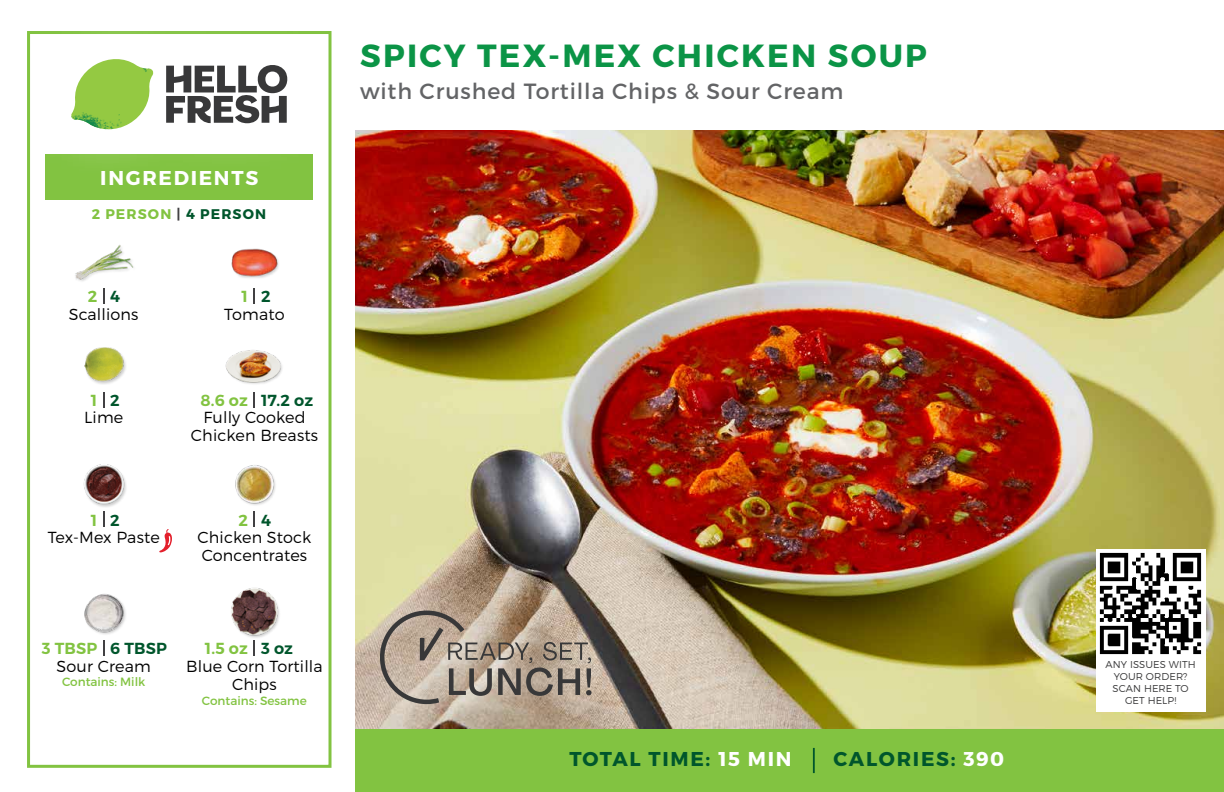
<style>
.page{position:relative;width:1224px;height:792px;background:#fff}
.page>*{position:absolute;margin:0;border:0;box-sizing:border-box;transform-origin:0 0}
.t1{font:700 32px "Montserrat";letter-spacing:.07em;color:#0b9446}
.t2{font:22px "Montserrat";letter-spacing:.04em;color:#636466}
.t3{font:700 20px "Montserrat";letter-spacing:.085em;color:#00562c}
.t4{font:700 20px "Montserrat";letter-spacing:.085em;color:#fff}
.t5{font:300 16px/18px "Montserrat";letter-spacing:.01em;color:#000;text-align:center}
.t6{font:600 16px "Montserrat";letter-spacing:.01em;color:#82c341}
.t7{font:600 16px "Montserrat";letter-spacing:.01em;color:#00562c}
.t8{font:700 14px "Montserrat";letter-spacing:.08em;color:#82c341}
.t9{font:12px "Montserrat";color:#82c341}
.t10{font:300 10px/12px "Montserrat";letter-spacing:.01em;color:#383839;text-align:center}
.s1{color:#414042}
.s2{color:#00562c}
.s3{color:#fff}
</style>
<div class="page">
<img style="left:356px;top:130px;width:868px;height:599px">
<div style="left:356px;top:729px;width:868px;height:63px;background:#82c341"></div>
<div style="left:45px;top:154px;width:268px;height:46px;background:#82c341"></div>
<div style="left:27px;top:31px;width:305px;height:737px;border:3px solid #82c341"></div>
<hr style="left:813px;top:748px;width:2px;height:25px;background:#00562c">
<img style="left:75px;top:245px;width:59px;height:36px">
<img style="left:231px;top:248px;width:48px;height:30px">
<img style="left:84px;top:347px;width:42px;height:37px">
<img style="left:225px;top:350px;width:57px;height:43px">
<img style="left:83px;top:464px;width:43px;height:43px">
<img style="left:235px;top:465px;width:41px;height:40px">
<img style="left:84px;top:594px;width:42px;height:41px">
<div style="left:232px;top:588px;width:49px;height:51px;background:#000;opacity:.2"></div>
<img style="left:231px;top:588px;width:50px;height:47px">
<svg style="left:159px;top:529px;width:13px;height:23px"></svg>
<div style="left:22px;top:8px;width:318px;height:173px;background:#fff;opacity:.75"></div>
<svg style="left:166px;top:63px;width:121px;height:60px"></svg>
<svg style="left:71px;top:59px;width:82px;height:70px"></svg>
<img style="left:116px;top:59px;width:37px;height:31px">
<img style="left:71px;top:86px;width:75px;height:13px">
<img style="left:71px;top:90px;width:72px;height:39px">
<img style="left:114px;top:99px;width:32px;height:30px">
<div style="left:1096px;top:655px;width:110px;height:57px;background:#fff"></div>
<div style="left:1096px;top:549px;width:110px;height:110px;background:#fff"></div>
<img style="left:1099px;top:552px;width:103px;height:103px">
<div style="left:356px;top:586px;width:260px;height:142px;background:#fff;opacity:.9"></div>
<svg style="left:378px;top:608px;width:214px;height:98px;background:#aa9b8b"></svg>
<svg style="left:254px;top:288px;width:1px;height:16px"></svg>
<svg style="left:103px;top:288px;width:1px;height:16px"></svg>
<svg style="left:254px;top:392px;width:1px;height:15px"></svg>
<svg style="left:103px;top:392px;width:1px;height:15px"></svg>
<svg style="left:254px;top:511px;width:1px;height:15px"></svg>
<svg style="left:103px;top:511px;width:1px;height:15px"></svg>
<svg style="left:254px;top:640px;width:1px;height:15px"></svg>
<svg style="left:103px;top:640px;width:1px;height:15px"></svg>
<p class="t4" style="left:100px;top:165px;width:159px">INGREDIENTS</p>
<p class="t8" style="left:92px;top:205px;width:176px">2 PERSON <span class="s1">|</span> <span class="s2">4 PERSON</span></p>
<p class="t7" style="left:110px;top:287px;width:11px">4</p>
<p class="t7" style="left:261px;top:287px;width:11px">2</p>
<p class="t6" style="left:88px;top:287px;width:11px">2</p>
<p class="t6" style="left:242px;top:287px;width:8px">1</p>
<p class="t5" style="left:69px;top:305px;width:71px">Scallions</p>
<p class="t5" style="left:224px;top:305px;width:62px">Tomato</p>
<p class="t7" style="left:110px;top:390px;width:11px">2</p>
<p class="t7" style="left:261px;top:390px;width:54px">17.2 oz</p>
<p class="t6" style="left:91px;top:390px;width:8px">1</p>
<p class="t6" style="left:201px;top:390px;width:49px">8.6 oz</p>
<p class="t5" style="left:84px;top:408px;width:41px">Lime</p>
<p class="t5" style="left:191px;top:408px;width:129px">Fully Cooked<br>Chicken Breasts</p>
<p class="t7" style="left:110px;top:510px;width:11px">2</p>
<p class="t7" style="left:261px;top:510px;width:11px">4</p>
<p class="t6" style="left:91px;top:510px;width:8px">1</p>
<p class="t6" style="left:238px;top:510px;width:11px">2</p>
<p class="t5" style="left:48px;top:528px;width:114px">Tex-Mex Paste</p>
<p class="t5" style="left:198px;top:528px;width:115px;text-align:left">Chicken Stock<br>Concentrates</p>
<p class="t7" style="left:110px;top:639px;width:58px">6 TBSP</p>
<p class="t7" style="left:261px;top:639px;width:33px">3 oz</p>
<p class="t9" style="left:62px;top:674px;width:85px">Contains: Milk</p>
<p class="t9" style="left:202px;top:693px;width:106px">Contains: Sesame</p>
<p class="t6" style="left:42px;top:639px;width:57px">3 TBSP</p>
<p class="t6" style="left:205px;top:639px;width:45px">1.5 oz</p>
<p class="t5" style="left:57px;top:657px;width:96px">Sour Cream</p>
<p class="t5" style="left:186px;top:657px;width:138px">Blue Corn Tortilla<br>Chips</p>
<h1 class="t1" style="left:360px;top:36px;width:568px">SPICY TEX-MEX CHICKEN SOUP</h1>
<h2 class="t2" style="left:360px;top:78px;width:485px">with Crushed Tortilla Chips &amp; Sour Cream</h2>
<p class="t3" style="left:569px;top:747px;width:224px">TOTAL TIME: <span class="s3">15 MIN</span></p>
<p class="t3" style="left:834px;top:747px;width:172px">CALORIES: <span class="s3">390</span></p>
<p class="t10" style="left:1106px;top:658px;width:92px">ANY ISSUES WITH<br>YOUR ORDER?<br>SCAN HERE TO<br>GET HELP!</p>
</div>
